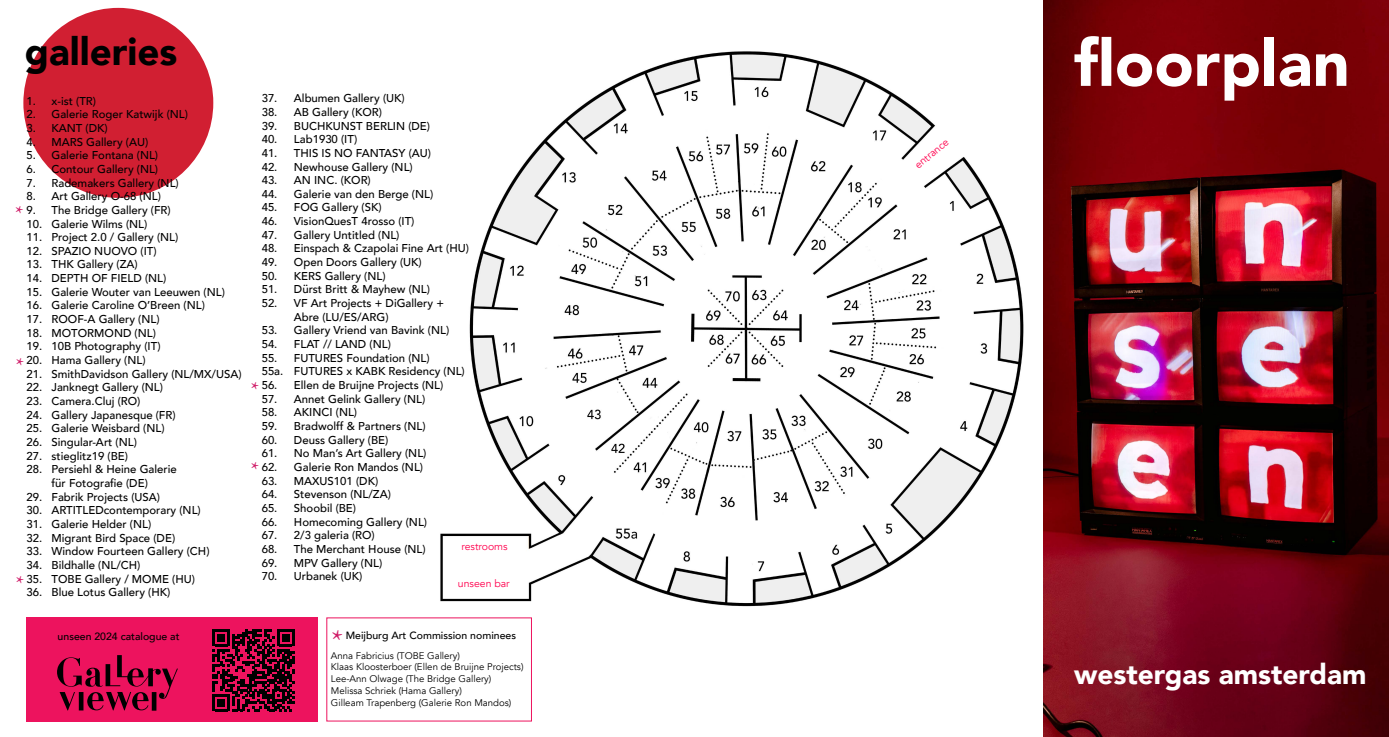
<style>
.page{position:relative;width:1389px;height:737px;background:#fff}
.page>*{position:absolute;margin:0;border:0;box-sizing:border-box;transform-origin:0 0}
.t1{font:900 64.75px "Avenir";color:#fff}
.t2{font:900 38.5px "Avenir";color:#000}
.t3{font:900 28px "Avenir";color:#fff}
.t4{font:21px "Minion Pro";color:#cf1b67}
.t5{font:500 11.38px/13.7px "Avenir";color:#000}
.t6{font:500 10.5px "Avenir";color:#000}
.t7{font:10.5px "Avenir";color:#ff004e}
.t8{font:9.62px/11.6px "Avenir";color:#000}
</style>
<div class="page">
<img style="left:1044px;top:0;width:345px;height:737px">
<div style="left:23px;top:8px;width:190px;height:190px;background:#d11f32;border-radius:50%"></div>
<img style="left:440px;top:51px;width:584px;height:556px">
<div style="left:26px;top:617px;width:291px;height:104px;background:#ed135e"></div>
<svg style="left:57px;top:655px;width:121px;height:55px"></svg>
<svg style="left:212px;top:629px;width:82px;height:82px"></svg>
<h2 class="t2" style="left:25px;top:19px;width:154px">galleries</h2>
<p class="t5" style="left:26px;top:93px;width:17px">1.<br>2.<br>3.<br>4.<br>5.<br>6.<br>7.<br>8.<br>9.<br>10.<br>11.<br>12.<br>13.<br>14.<br>15.<br>16.<br>17.<br>18.<br>19.<br>20.<br>21.<br>22.<br>23.<br>24.<br>25.<br>26.<br>27.<br>28.</p>
<p class="t5" style="left:26px;top:489px;width:17px;text-align:justify">29.<br>30.<br>31.<br>32.<br>33.<br>34.<br>35.<br>36.</p>
<p class="t5" style="left:52px;top:93px;width:192px">x-ist (TR)<br>Galerie Roger Katwijk (NL)<br>KANT (DK)<br>MARS Gallery (AU)<br>Galerie Fontana (NL)<br>Contour Gallery (NL)<br>Rademakers Gallery (NL)<br>Art Gallery O-68 (NL)<br>The Bridge Gallery (FR)<br>Galerie Wilms (NL)<br>Project 2.0 / Gallery (NL)<br>SPAZIO NUOVO (IT)<br>THK Gallery (ZA)<br>DEPTH OF FIELD (NL)<br>Galerie Wouter van Leeuwen (NL)<br>Galerie Caroline O’Breen (NL)<br>ROOF-A Gallery (NL)<br>MOTORMOND (NL)<br>10B Photography (IT)<br>Hama Gallery (NL)<br>SmithDavidson Gallery (NL/MX/USA)<br>Janknegt Gallery (NL)<br>Camera.Cluj (RO)<br>Gallery Japanesque (FR)<br>Galerie Weisbard (NL)<br>Singular-Art (NL)<br>stieglitz19 (BE)<br>Persiehl &amp; Heine Galerie<br>für Fotografie (DE)<br>Fabrik Projects (USA)<br>ARTITLEDcontemporary (NL)<br>Galerie Helder (NL)<br>Migrant Bird Space (DE)<br>Window Fourteen Gallery (CH)<br>Bildhalle (NL/CH)<br>TOBE Gallery / MOME (HU)<br>Blue Lotus Gallery (HK)</p>
<p class="t5" style="left:262px;top:91px;width:17px;text-align:justify">37.<br>38.<br>39.<br>40.<br>41.<br>42.<br>43.<br>44.<br>45.<br>46.<br>47.<br>48.<br>49.<br>50.<br>51.<br>52.</p>
<h3 class="t4" style="left:15px;top:199px;width:10px">*</h3>
<p class="t5" style="left:262px;top:323px;width:23px">53.<br>54.<br>55.<br>55a.<br>56.<br>57.<br>58.<br>59.<br>60.<br>61.<br>62.<br>63.<br>64.<br>65.<br>66.<br>67.<br>68.<br>69.<br>70.</p>
<h3 class="t4" style="left:16px;top:351px;width:10px">*</h3>
<h3 class="t4" style="left:251px;top:375px;width:10px">*</h3>
<h3 class="t4" style="left:251px;top:455px;width:10px">*</h3>
<h3 class="t4" style="left:16px;top:569px;width:10px">*</h3>
<p class="t5" style="left:294px;top:91px;width:177px">Albumen Gallery (UK)<br>AB Gallery (KOR)<br>BUCHKUNST BERLIN (DE)<br>Lab1930 (IT)<br>THIS IS NO FANTASY (AU)<br>Newhouse Gallery (NL)<br>AN INC. (KOR)<br>Galerie van den Berge (NL)<br>FOG Gallery (SK)<br>VisionQuesT 4rosso (IT)<br>Gallery Untitled (NL)<br>Einspach &amp; Czapolai Fine Art (HU)<br>Open Doors Gallery (UK)<br>KERS Gallery (NL)<br>Dürst Britt &amp; Mayhew (NL)<br>VF Art Projects + DiGallery +<br>Abre (LU/ES/ARG)<br>Gallery Vriend van Bavink (NL)<br>FLAT // LAND (NL)<br>FUTURES Foundation (NL)<br>FUTURES x KABK Residency (NL)<br>Ellen de Bruijne Projects (NL)<br>Annet Gelink Gallery (NL)<br>AKINCI (NL)<br>Bradwolff &amp; Partners (NL)<br>Deuss Gallery (BE)<br>No Man’s Art Gallery (NL)<br>Galerie Ron Mandos (NL)<br>MAXUS101 (DK)<br>Stevenson (NL/ZA)<br>Shoobil (BE)<br>Homecoming Gallery (NL)<br>2/3 galeria (RO)<br>The Merchant House (NL)<br>MPV Gallery (NL)<br>Urbanek (UK)</p>
<p class="t7" style="left:461px;top:540px;width:48px">restrooms</p>
<p class="t7" style="left:458px;top:577px;width:53px">unseen bar</p>
<p class="t6" style="left:58px;top:627px;width:123px">unseen 2024 catalogue at</p>
<p class="t6" style="left:346px;top:626px;width:172px">Meijburg Art Commission nominees</p>
<p class="t8" style="left:331px;top:650px;width:194px">Anna Fabricius (TOBE Gallery)<br>Klaas Kloosterboer (Ellen de Bruijne Projects)<br>Lee-Ann Olwage (The Bridge Gallery)<br>Melissa Schriek (Hama Gallery)<br>Gilleam Trapenberg (Galerie Ron Mandos)</p>
<p class="t7" style="left:912px;top:162px;width:42px;rotate:-40deg">entrance</p>
<h1 class="t1" style="left:1074px;top:8px;width:277px">floorplan</h1>
<h3 class="t3" style="left:1074px;top:650px;width:294px">westergas amsterdam</h3>
</div>
